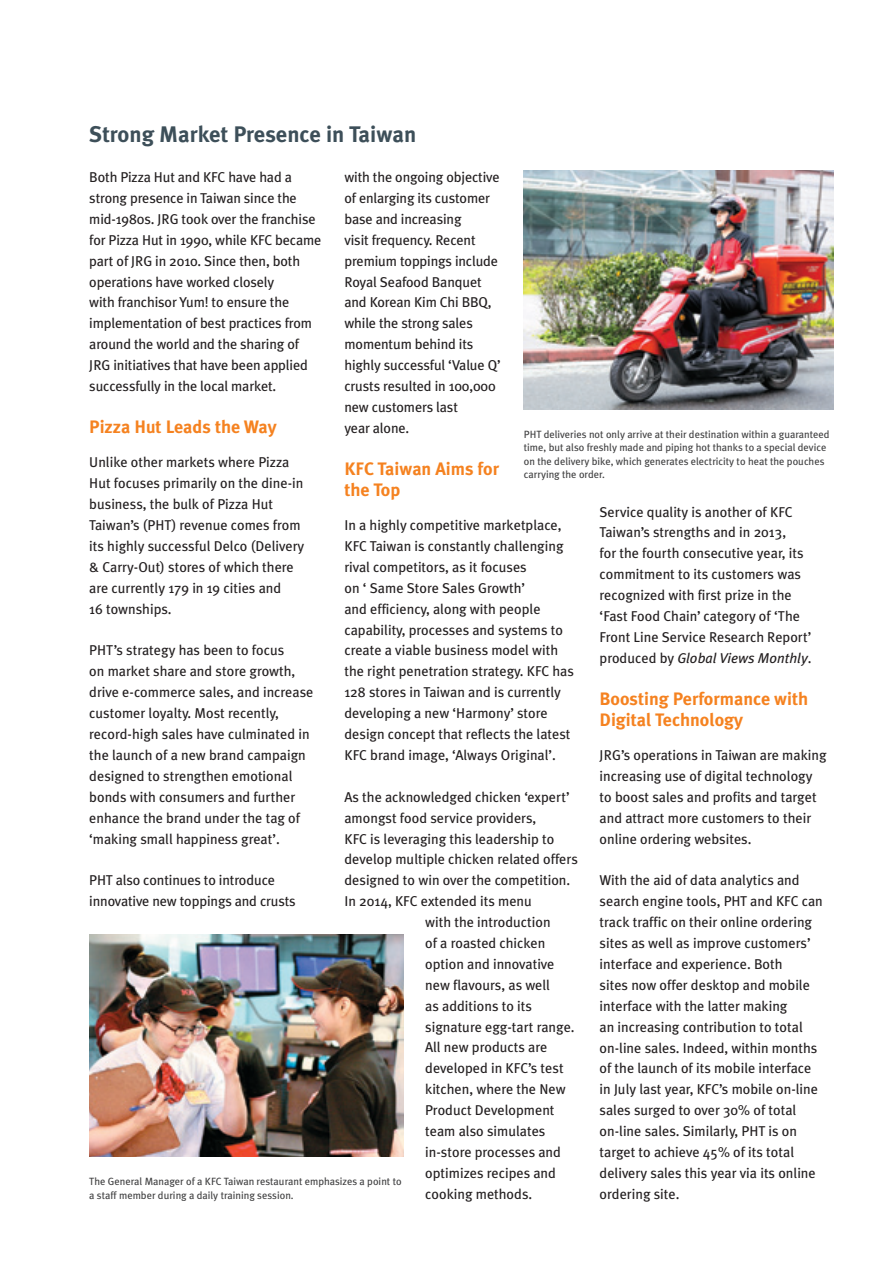
<style>
.page{position:relative;width:893px;height:1263px;background:#fff}
.page>*{position:absolute;margin:0;border:0;box-sizing:border-box;transform-origin:0 0}
.t1{font:700 22.5px "Meta Plus";color:#3d4f59}
.t2{font:700 18px/20.9px "Meta Plus";color:#f58220}
.t3{font:14.25px/20.9px "Meta Plus";color:#231f20}
.t4{font:10.5px/13.5px "Meta Plus";color:#3e3e3f}
.s1{font-style:italic}
</style>
<div class="page">
<hr style="left:892px;top:844px;width:1px;height:419px;background:#fef4e4">
<img style="left:524px;top:170px;width:309px;height:239px">
<img style="left:89px;top:934px;width:315px;height:222px">
<h1 class="t1" style="left:89px;top:122px;width:328px">Strong Market Presence in Taiwan</h1>
<p class="t3" style="left:89px;top:167px;width:234px">Both Pizza Hut and KFC have had a strong presence in Taiwan since the mid-1980s. JRG took over the franchise for Pizza Hut in 1990, while KFC became part of JRG in 2010. Since then, both operations have worked closely<br>with franchisor Yum! to ensure the implementation of best practices from around the world and the sharing of JRG initiatives that have been applied successfully in the local market.</p>
<p class="t2" style="left:89px;top:416px;width:189px">Pizza Hut Leads the Way</p>
<p class="t3" style="left:89px;top:452px;width:217px">Unlike other markets where Pizza<br>Hut focuses primarily on the dine-in business, the bulk of Pizza Hut<br>Taiwan’s (PHT) revenue comes from its highly successful Delco (Delivery &amp; Carry-Out) stores of which there are currently 179 in 19 cities and<br>16 townships.</p>
<p class="t3" style="left:89px;top:640px;width:226px">PHT’s strategy has been to focus<br>on market share and store growth, drive e-commerce sales, and increase customer loyalty. Most recently, record-high sales have culminated in the launch of a new brand campaign designed to strengthen emotional bonds with consumers and further enhance the brand under the tag of ‘making small happiness great’.</p>
<p class="t3" style="left:89px;top:870px;width:208px">PHT also continues to introduce innovative new toppings and crusts</p>
<p class="t3" style="left:344px;top:167px;width:158px">with the ongoing objective of enlarging its customer base and increasing<br>visit frequency. Recent premium toppings include<br>Royal Seafood Banquet and Korean Kim Chi BBQ, while the strong sales momentum behind its highly successful ‘Value Q’ crusts resulted in 100,000 new customers last<br>year alone.</p>
<p class="t2" style="left:344px;top:458px;width:156px">KFC Taiwan Aims for the Top</p>
<p class="t3" style="left:344px;top:515px;width:231px">In a highly competitive marketplace, KFC Taiwan is constantly challenging rival competitors, as it focuses<br>on ‘ Same Store Sales Growth’<br>and efficiency, along with people capability, processes and systems to create a viable business model with the right penetration strategy. KFC has 128 stores in Taiwan and is currently developing a new ‘Harmony’ store design concept that reflects the latest KFC brand image, ‘Always Original’.</p>
<p class="t3" style="left:344px;top:786px;width:227px">As the acknowledged chicken ‘expert’</p>
<p class="t3" style="left:344px;top:807px;width:193px">amongst food service providers,</p>
<p class="t3" style="left:344px;top:828px;width:211px">KFC is leveraging this leadership to</p>
<p class="t3" style="left:344px;top:849px;width:235px">develop multiple chicken related offers</p>
<p class="t3" style="left:344px;top:870px;width:227px">designed to win over the competition.</p>
<p class="t3" style="left:344px;top:891px;width:189px">In 2014, KFC extended its menu</p>
<p class="t3" style="left:425px;top:911px;width:127px">with the introduction</p>
<p class="t3" style="left:425px;top:932px;width:122px">of a roasted chicken</p>
<p class="t3" style="left:425px;top:953px;width:131px">option and innovative</p>
<p class="t3" style="left:425px;top:974px;width:126px">new flavours, as well</p>
<p class="t3" style="left:425px;top:995px;width:108px">as additions to its</p>
<p class="t3" style="left:425px;top:1016px;width:151px">signature egg-tart range.</p>
<p class="t3" style="left:425px;top:1037px;width:124px">All new products are</p>
<p class="t3" style="left:425px;top:1058px;width:140px">developed in KFC’s test</p>
<p class="t3" style="left:425px;top:1079px;width:142px">kitchen, where the New</p>
<p class="t3" style="left:425px;top:1099px;width:131px">Product Development</p>
<p class="t3" style="left:425px;top:1120px;width:122px">team also simulates</p>
<p class="t3" style="left:425px;top:1141px;width:137px">in-store processes and</p>
<p class="t3" style="left:425px;top:1162px;width:132px">optimizes recipes and</p>
<p class="t3" style="left:425px;top:1183px;width:109px">cooking methods.</p>
<p class="t4" style="left:524px;top:427px;width:307px">PHT deliveries not only arrive at their destination within a guaranteed time, but also freshly made and piping hot thanks to a special device on the delivery bike, which generates electricity to heat the pouches carrying the order.</p>
<p class="t3" style="left:600px;top:501px;width:213px">Service quality is another of KFC Taiwan’s strengths and in 2013,<br>for the fourth consecutive year, its commitment to its customers was recognized with first prize in the ‘Fast Food Chain’ category of ‘The Front Line Service Research Report’ produced by <span class="s1">Global Views Monthly</span>.</p>
<p class="t2" style="left:600px;top:688px;width:210px">Boosting Performance with<br>Digital Technology</p>
<p class="t3" style="left:600px;top:744px;width:229px">JRG’s operations in Taiwan are making increasing use of digital technology to boost sales and profits and target and attract more customers to their online ordering websites.</p>
<p class="t3" style="left:600px;top:870px;width:225px">With the aid of data analytics and search engine tools, PHT and KFC can track traffic on their online ordering sites as well as improve customers’ interface and experience. Both<br>sites now offer desktop and mobile interface with the latter making<br>an increasing contribution to total on-line sales. Indeed, within months of the launch of its mobile interface in July last year, KFC’s mobile on-line sales surged to over 30% of total on-line sales. Similarly, PHT is on target to achieve 45% of its total delivery sales this year via its online ordering site.</p>
<p class="t4" style="left:89px;top:1174px;width:314px">The General Manager of a KFC Taiwan restaurant emphasizes a point to a staff member during a daily training session.</p>
</div>
